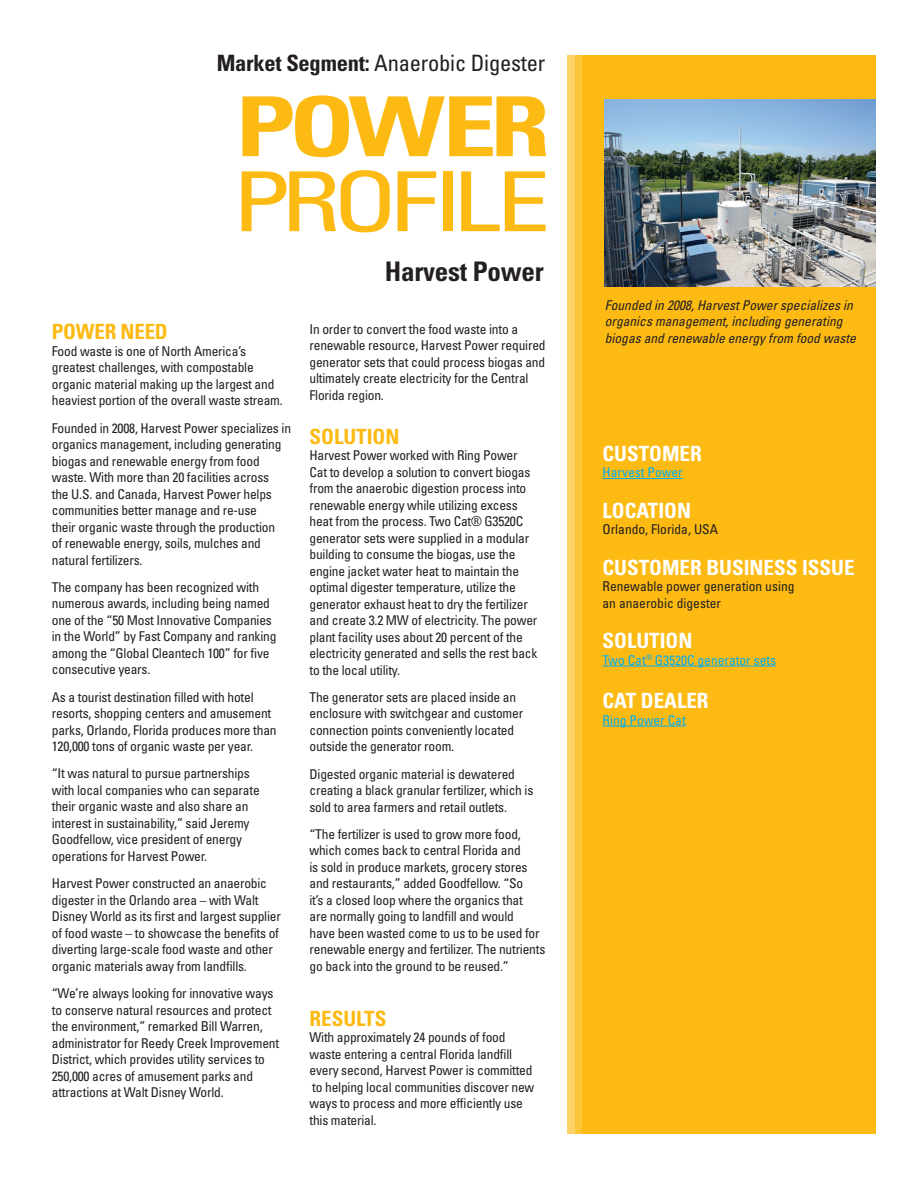
<style>
.page{position:relative;width:918px;height:1188px;background:#fff}
.page>*{position:absolute;margin:0;border:0;box-sizing:border-box;transform-origin:0 0}
.t1{font:condensed 82.8px "Univers LT Std";letter-spacing:-.08em;color:#fcba13;scale:1.3 1}
.t2{font:700 condensed 82.8px "Univers LT Std";letter-spacing:-.06em;color:#fcba13;scale:1.3 1}
.t3{font:700 condensed 27px "Univers LT Std";letter-spacing:-.01em;color:#231f20}
.t4{font:condensed 22.5px "Univers LT Std";letter-spacing:-.01em;color:#231f20}
.customer{font:700 condensed 21px "Univers LT Std";color:#fff}
.Headline{font:700 condensed 21px "Univers LT Std";color:#fcba13}
.Headline-2{font:condensed 13.5px/16.5px "Univers LT Std";letter-spacing:-.015em;color:#231f20}
.photo_caption{font:italic condensed 13.5px/16.5px "Univers LT Std";color:#231f20}
.side_info{font:condensed 13.5px "Univers LT Std";color:#00aeef}
.side_info-2{font:condensed 7.8px "Univers LT Std";color:#00aeef}
.s1{font-weight:700}
</style>
<div class="page">
<div style="left:583px;top:55px;width:293px;height:1079px;background:#fcba13"></div>
<div style="left:575px;top:55px;width:8px;height:1079px;background:#fcc437"></div>
<div style="left:567px;top:55px;width:8px;height:1079px;background:#fdd266"></div>
<hr style="left:603px;top:478px;width:80px;height:1px;background:#00aeef">
<hr style="left:603px;top:666px;width:173px;height:1px;background:#00aeef">
<hr style="left:603px;top:726px;width:83px;height:1px;background:#00aeef">
<img style="left:605px;top:99px;width:271px;height:188px">
<p class="t4" style="left:217px;top:48px;width:330px"><span class="s1">Market Segment:</span> Anaerobic Digester</p>
<p class="t2" style="left:236px;top:76px;width:243px">POWER</p>
<p class="t1" style="left:232px;top:149px;width:246px">PROFILE</p>
<p class="Headline" style="left:52px;top:319px;width:117px">POWER NEED</p>
<p class="Headline-2" style="left:52px;top:342px;width:233px">Food waste is one of North America’s greatest challenges, with compostable organic material making up the largest and heaviest portion of the overall waste stream.</p>
<p class="Headline-2" style="left:52px;top:419px;width:241px">Founded in 2008, Harvest Power specializes in organics management, including generating biogas and renewable energy from food waste. With more than 20 facilities across<br>the U.S. and Canada, Harvest Power helps communities better manage and re-use<br>their organic waste through the production<br>of renewable energy, soils, mulches and natural fertilizers.</p>
<p class="Headline-2" style="left:52px;top:579px;width:226px">The company has been recognized with numerous awards, including being named one of the “50 Most Innovative Companies in the World” by Fast Company and ranking among the “Global Cleantech 100” for five consecutive years.</p>
<p class="Headline-2" style="left:52px;top:688px;width:226px">As a tourist destination filled with hotel resorts, shopping centers and amusement parks, Orlando, Florida produces more than 120,000 tons of organic waste per year.</p>
<p class="Headline-2" style="left:52px;top:765px;width:209px">“It was natural to pursue partnerships with local companies who can separate their organic waste and also share an interest in sustainability,” said Jeremy Goodfellow, vice president of energy operations for Harvest Power.</p>
<p class="Headline-2" style="left:52px;top:875px;width:231px">Harvest Power constructed an anaerobic digester in the Orlando area – with Walt Disney World as its first and largest supplier of food waste – to showcase the benefits of diverting large-scale food waste and other organic materials away from landfills.</p>
<p class="Headline-2" style="left:52px;top:985px;width:229px">“We’re always looking for innovative ways to conserve natural resources and protect the environment,” remarked Bill Warren, administrator for Reedy Creek Improvement District, which provides utility services to 250,000 acres of amusement parks and attractions at Walt Disney World.</p>
<p class="t3" style="left:385px;top:255px;width:160px">Harvest Power</p>
<p class="Headline-2" style="left:310px;top:321px;width:238px">In order to convert the food waste into a renewable resource, Harvest Power required generator sets that could process biogas and ultimately create electricity for the Central Florida region.</p>
<p class="Headline" style="left:310px;top:423px;width:91px">SOLUTION</p>
<p class="Headline-2" style="left:310px;top:447px;width:230px">Harvest Power worked with Ring Power Cat to develop a solution to convert biogas from the anaerobic digestion process into renewable energy while utilizing excess heat from the process. Two Cat® G3520C generator sets were supplied in a modular building to consume the biogas, use the engine jacket water heat to maintain the optimal digester temperature, utilize the generator exhaust heat to dry the fertilizer and create 3.2 MW of electricity. The power plant facility uses about 20 percent of the electricity generated and sells the rest back to the local utility.</p>
<p class="Headline-2" style="left:310px;top:689px;width:215px">The generator sets are placed inside an enclosure with switchgear and customer connection points conveniently located outside the generator room.</p>
<p class="Headline-2" style="left:310px;top:765px;width:225px">Digested organic material is dewatered creating a black granular fertilizer, which is sold to area farmers and retail outlets.</p>
<p class="Headline-2" style="left:310px;top:826px;width:237px">“The fertilizer is used to grow more food, which comes back to central Florida and<br>is sold in produce markets, grocery stores and restaurants,” added Goodfellow. “So<br>it’s a closed loop where the organics that<br>are normally going to landfill and would<br>have been wasted come to us to be used for renewable energy and fertilizer. The nutrients go back into the ground to be reused.”</p>
<p class="Headline" style="left:310px;top:1005px;width:78px">RESULTS</p>
<p class="Headline-2" style="left:310px;top:1029px;width:226px">With approximately 24 pounds of food waste entering a central Florida landfill every second, Harvest Power is committed to helping local communities discover new ways to process and more efficiently use this material.</p>
<p class="photo_caption" style="left:605px;top:296px;width:253px">Founded in 2008, Harvest Power specializes in organics management, including generating biogas and renewable energy from food waste</p>
<p class="customer" style="left:603px;top:440px;width:101px">CUSTOMER</p>
<p class="side_info" style="left:603px;top:464px;width:82px">Harvest Power</p>
<p class="customer" style="left:603px;top:497px;width:90px">LOCATION</p>
<p class="Headline-2" style="left:603px;top:521px;width:117px">Orlando, Florida, USA</p>
<p class="customer" style="left:603px;top:554px;width:254px">CUSTOMER BUSINESS ISSUE</p>
<p class="Headline-2" style="left:603px;top:578px;width:193px">Renewable power generation using an anaerobic digester</p>
<p class="customer" style="left:603px;top:628px;width:91px">SOLUTION</p>
<p class="side_info" style="left:603px;top:651px;width:175px">Two Cat G3520C generator sets</p>
<p class="customer" style="left:603px;top:688px;width:108px">CAT DEALER</p>
<p class="side_info" style="left:603px;top:711px;width:85px">Ring Power Cat</p>
<p class="side_info-2" style="left:646px;top:652px;width:8px">®</p>
</div>
